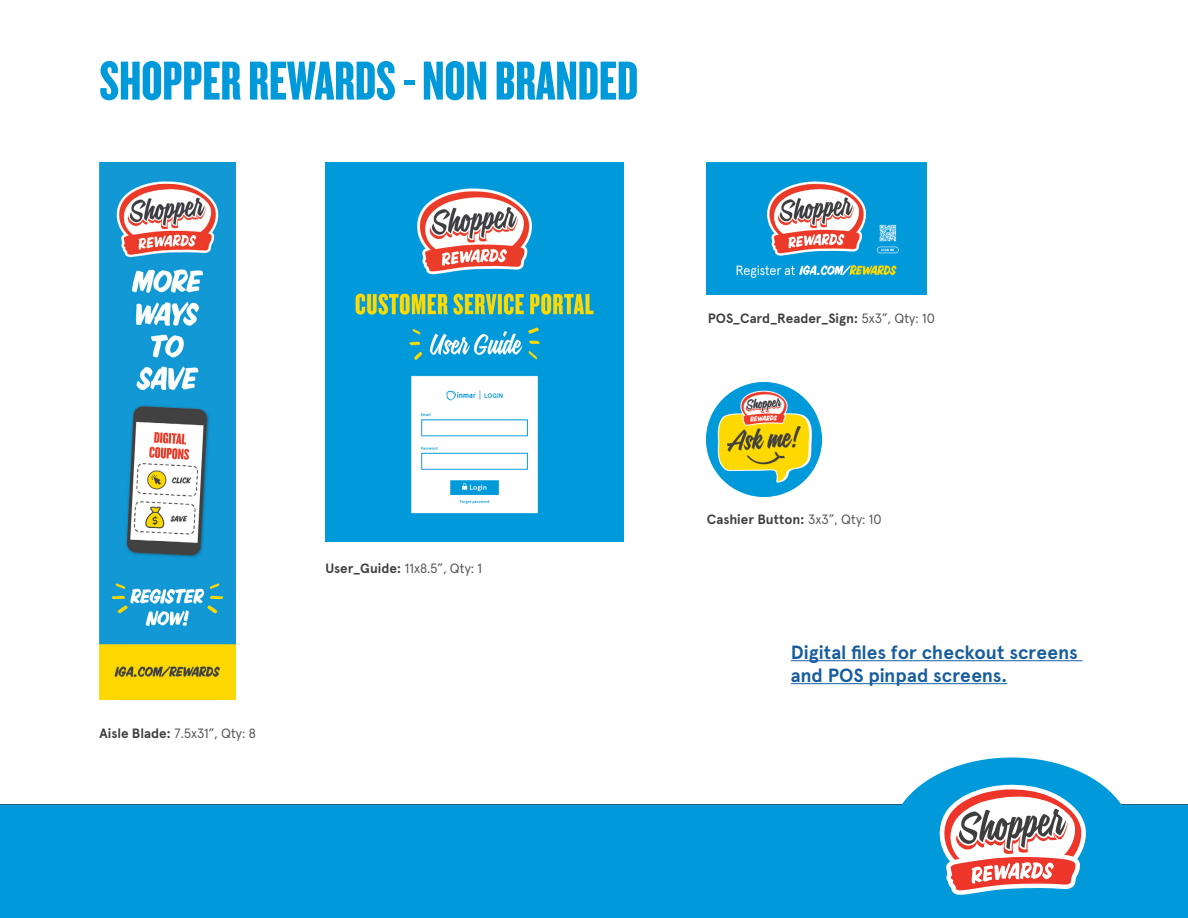
<style>
.page{position:relative;width:1188px;height:918px;background:#fff}
.page>*{position:absolute;margin:0;border:0;box-sizing:border-box;transform-origin:0 0}
.t1{font:57px "Knockout 68 Full Featherwt";color:#009ada}
.t2{font:700 19.05px/23px "Apercu";letter-spacing:-.005em;color:#175d9e}
.t3{font:700 13.5px "Apercu";color:#3e3e3f}
.t4{font:13.5px "Apercu";color:#57585a}
.s1{font-weight:700;color:#3e3e3f}
.s2{font-weight:400;color:#57585a}
</style>
<div class="page">
<svg style="left:0;top:758px;width:1188px;height:160px;fill:#009ada"></svg>
<img style="left:99px;top:163px;width:137px;height:537px">
<img style="left:325px;top:163px;width:298px;height:379px">
<img style="left:707px;top:163px;width:219px;height:131px">
<img style="left:707px;top:382px;width:115px;height:115px">
<hr style="left:791px;top:660px;width:292px;height:1px;background:#175d9e">
<hr style="left:791px;top:683px;width:216px;height:1px;background:#175d9e">
<svg style="left:934px;top:782px;width:152px;height:119px"></svg>
<p class="t1" style="left:99px;top:46px;width:540px">SHOPPER REWARDS - NON BRANDED</p>
<p class="t4" style="left:99px;top:723px;width:158px"><span class="s1">Aisle Blade:</span> 7.5x31”, Qty: 8</p>
<p class="t4" style="left:325px;top:558px;width:158px"><span class="s1">User_Guide:</span> 11x8.5”, Qty: 1</p>
<p class="t3" style="left:708px;top:310px;width:229px">POS_Card_Reader_Sign: <span class="s2">5x3”, Qty: 10</span></p>
<p class="t3" style="left:707px;top:511px;width:176px">Cashier Button: <span class="s2">3x3”, Qty: 10</span></p>
<p class="t2" style="left:791px;top:641px;width:288px">Digital files for checkout screens and POS pinpad screens.</p>
</div>
